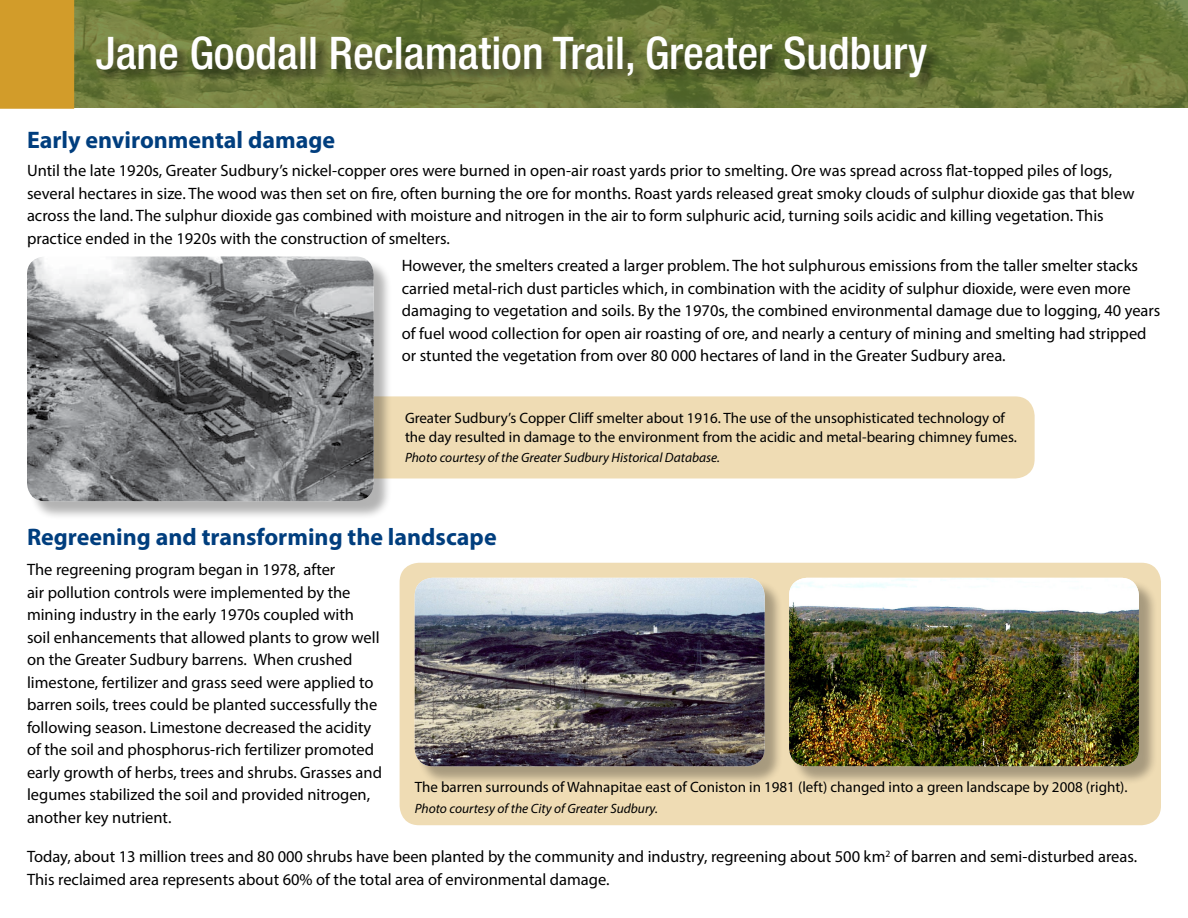
<style>
.page{position:relative;width:1188px;height:918px;background:#fff}
.page>*{position:absolute;margin:0;border:0;box-sizing:border-box;transform-origin:0 0}
.t1{font:500 condensed 45px "Helvetica Neue LT Std";color:#fff}
.t2{font:700 24px "Myriad Pro";color:#003e7e}
.t3{font:16.5px/22.5px "Myriad Pro";color:#000}
.t4{font:15px/19.5px "Myriad Pro";color:#000}
.t5{font:italic 13.5px "Myriad Pro";color:#000}
</style>
<div class="page">
<img style="left:74px;top:0;width:1114px;height:108px">
<div style="left:0;top:0;width:74px;height:109px;background:#d29c2a"></div>
<div style="left:95px;top:36px;width:846px;height:57px;background:#000;opacity:.6"></div>
<div style="left:400px;top:563px;width:761px;height:262px;background:#efdcb4;border-radius:20px"></div>
<div style="left:279px;top:396px;width:756px;height:82px;background:#efdcb4;border-radius:20px"></div>
<div style="left:29px;top:259px;width:364px;height:261px;background:#000;opacity:.3"></div>
<img style="left:27px;top:256px;width:347px;height:245px">
<div style="left:791px;top:580px;width:367px;height:205px;background:#000;opacity:.3"></div>
<img style="left:789px;top:578px;width:350px;height:188px">
<div style="left:417px;top:580px;width:367px;height:205px;background:#000;opacity:.3"></div>
<img style="left:415px;top:578px;width:350px;height:188px">
<h1 class="t1" style="left:96px;top:26px;width:833px">Jane Goodall Reclamation Trail, Greater Sudbury</h1>
<h3 class="t2" style="left:27px;top:124px;width:310px">Early environmental damage</h3>
<p class="t3" style="left:27px;top:159px;width:1109px">Until the late 1920s, Greater Sudbury’s nickel-copper ores were burned in open-air roast yards prior to smelting. Ore was spread across flat-topped piles of logs, several hectares in size. The wood was then set on fire, often burning the ore for months. Roast yards released great smoky clouds of sulphur dioxide gas that blew across the land. The sulphur dioxide gas combined with moisture and nitrogen in the air to form sulphuric acid, turning soils acidic and killing vegetation. This practice ended in the 1920s with the construction of smelters.</p>
<p class="t3" style="left:402px;top:254px;width:760px">However, the smelters created a larger problem. The hot sulphurous emissions from the taller smelter stacks carried metal-rich dust particles which, in combination with the acidity of sulphur dioxide, were even more damaging to vegetation and soils. By the 1970s, the combined environmental damage due to logging, 40 years of fuel wood collection for open air roasting of ore, and nearly a century of mining and smelting had stripped or stunted the vegetation from over 80 000 hectares of land in the Greater Sudbury area.</p>
<p class="t4" style="left:405px;top:408px;width:614px">Greater Sudbury’s Copper Cliff smelter about 1916. The use of the unsophisticated technology of the day resulted in damage to the environment from the acidic and metal-bearing chimney fumes.</p>
<p class="t5" style="left:405px;top:449px;width:317px">Photo courtesy of the Greater Sudbury Historical Database.</p>
<h3 class="t2" style="left:27px;top:521px;width:471px">Regreening and transforming the landscape</h3>
<p class="t3" style="left:27px;top:558px;width:357px">The regreening program began in 1978, after<br>air pollution controls were implemented by the mining industry in the early 1970s coupled with<br>soil enhancements that allowed plants to grow well on the Greater Sudbury barrens. When crushed limestone, fertilizer and grass seed were applied to barren soils, trees could be planted successfully the following season. Limestone decreased the acidity of the soil and phosphorus-rich fertilizer promoted early growth of herbs, trees and shrubs. Grasses and legumes stabilized the soil and provided nitrogen, another key nutrient.</p>
<p class="t4" style="left:415px;top:777px;width:714px">The barren surrounds of Wahnapitae east of Coniston in 1981 (left) changed into a green landscape by 2008 (right).</p>
<p class="t5" style="left:415px;top:800px;width:245px">Photo courtesy of the City of Greater Sudbury.</p>
<p class="t3" style="left:27px;top:845px;width:1112px">Today, about 13 million trees and 80 000 shrubs have been planted by the community and industry, regreening about 500 km<sup>2</sup> of barren and semi-disturbed areas.<br>This reclaimed area represents about 60% of the total area of environmental damage.</p>
</div>
